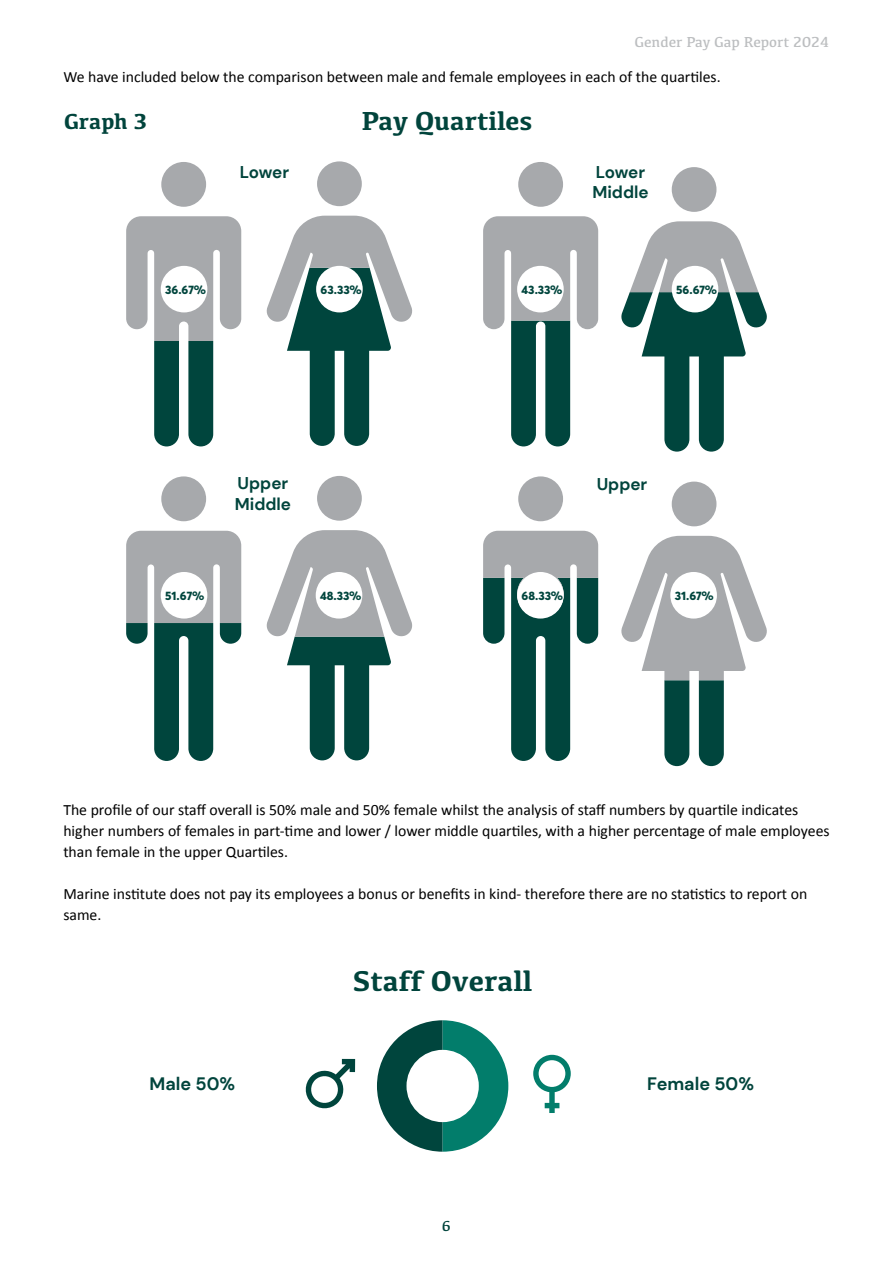
<style>
.page{position:relative;width:893px;height:1263px;background:#fff}
.page>*{position:absolute;margin:0;border:0;box-sizing:border-box;transform-origin:0 0}
.t1{font:700 29.55px "Kefa";color:#01443c}
.t2{font:700 27px "Kefa";color:#01443c}
.t3{font:700 22.5px "Kefa";color:#01443c}
.t4{font:700 18px "DM Sans";color:#01443c}
.t5{font:700 16.95px/20.4px "DM Sans";color:#01443c}
.t6{font:15.75px/21px "Calibri";color:#000}
.t7{font:15px "Kefa";color:#bcbec0}
.t8{font:15px "Kefa";color:#01443c}
.t9{font:800 12px "Averta";color:#00453d}
</style>
<div class="page">
<svg style="left:305px;top:1059px;width:50px;height:50px"></svg>
<svg style="left:533px;top:1055px;width:38px;height:58px"></svg>
<svg style="left:377px;top:1020px;width:131px;height:132px"></svg>
<svg style="left:621px;top:536px;width:146px;height:230px"></svg>
<svg style="left:266px;top:216px;width:147px;height:230px"></svg>
<div style="left:317px;top:161px;width:45px;height:45px;background:#a7a9ac;border-radius:50%"></div>
<div style="left:161px;top:162px;width:45px;height:45px;background:#a7a9ac;border-radius:50%"></div>
<svg style="left:126px;top:216px;width:115px;height:230px"></svg>
<div style="left:161px;top:266px;width:46px;height:46px;background:#fff;border-radius:50%"></div>
<div style="left:316px;top:266px;width:47px;height:46px;background:#fff;border-radius:50%"></div>
<svg style="left:621px;top:221px;width:146px;height:231px"></svg>
<div style="left:672px;top:167px;width:44px;height:45px;background:#a7a9ac;border-radius:50%"></div>
<div style="left:518px;top:162px;width:45px;height:45px;background:#a7a9ac;border-radius:50%"></div>
<svg style="left:483px;top:216px;width:115px;height:230px"></svg>
<svg style="left:266px;top:530px;width:147px;height:230px"></svg>
<div style="left:317px;top:476px;width:45px;height:45px;background:#a7a9ac;border-radius:50%"></div>
<div style="left:161px;top:476px;width:45px;height:45px;background:#a7a9ac;border-radius:50%"></div>
<div style="left:672px;top:482px;width:44px;height:44px;background:#a7a9ac;border-radius:50%"></div>
<div style="left:518px;top:476px;width:45px;height:45px;background:#a7a9ac;border-radius:50%"></div>
<div style="left:517px;top:266px;width:47px;height:46px;background:#fff;border-radius:50%"></div>
<div style="left:672px;top:266px;width:46px;height:46px;background:#fff;border-radius:50%"></div>
<svg style="left:126px;top:531px;width:115px;height:230px"></svg>
<div style="left:161px;top:572px;width:46px;height:46px;background:#fff;border-radius:50%"></div>
<div style="left:316px;top:572px;width:46px;height:46px;background:#fff;border-radius:50%"></div>
<div style="left:670px;top:572px;width:47px;height:46px;background:#fff;border-radius:50%"></div>
<svg style="left:483px;top:531px;width:115px;height:230px"></svg>
<p class="t7" style="left:635px;top:32px;width:196px">Gender Pay Gap Report 2024</p>
<p class="t6" style="left:63px;top:66px;width:659px">We have included below the comparison between male and female employees in each of the quartiles.</p>
<h2 class="t2" style="left:361px;top:103px;width:173px">Pay Quartiles</h2>
<h3 class="t3" style="left:64px;top:107px;width:85px">Graph 3</h3>
<p class="t5" style="left:240px;top:162px;width:51px">Lower</p>
<p class="t5" style="left:592px;top:162px;width:58px">Lower<br>Middle</p>
<p class="t9" style="left:165px;top:282px;width:42px">36.67%</p>
<p class="t9" style="left:321px;top:282px;width:42px">63.33%</p>
<p class="t9" style="left:522px;top:282px;width:42px">43.33%</p>
<p class="t9" style="left:676px;top:282px;width:42px">56.67%</p>
<p class="t5" style="left:235px;top:473px;width:58px">Upper<br>Middle</p>
<p class="t5" style="left:597px;top:474px;width:52px">Upper</p>
<p class="t9" style="left:165px;top:588px;width:41px">51.67%</p>
<p class="t9" style="left:320px;top:588px;width:43px">48.33%</p>
<p class="t9" style="left:522px;top:588px;width:43px">68.33%</p>
<p class="t9" style="left:675px;top:588px;width:40px">31.67%</p>
<p class="t6" style="left:63px;top:799px;width:768px">The profile of our staff overall is 50% male and 50% female whilst the analysis of staff numbers by quartile indicates higher numbers of females in part-time and lower / lower middle quartiles, with a higher percentage of male employees than female in the upper Quartiles.</p>
<p class="t6" style="left:63px;top:883px;width:745px">Marine institute does not pay its employees a bonus or benefits in kind- therefore there are no statistics to report on same.</p>
<h1 class="t1" style="left:353px;top:961px;width:181px">Staff Overall</h1>
<p class="t4" style="left:150px;top:1072px;width:87px">Male 50%</p>
<p class="t4" style="left:647px;top:1072px;width:108px">Female 50%</p>
<p class="t8" style="left:442px;top:1216px;width:11px">6</p>
</div>
